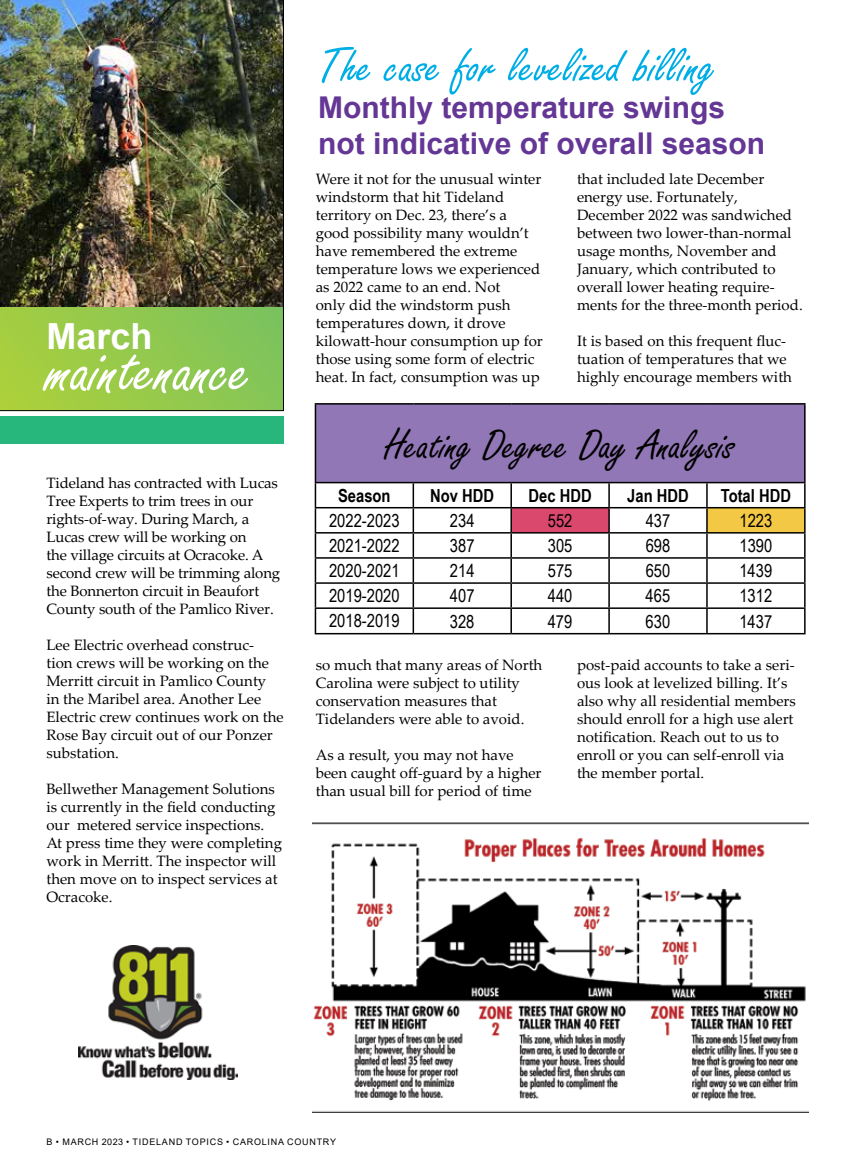
<style>
.page{position:relative;width:851px;height:1175px;background:#fff}
.page>*{position:absolute;margin:0;border:0;box-sizing:border-box;transform-origin:0 0}
.t1{font:72px "Freestyle Script";color:#fff}
.t2{font:52.5px "Freestyle Script";color:#00aee6}
.t3{font:45px "Freestyle Script";color:#000}
.t4{font:700 36px "Arial";color:#fff}
.t5{font:700 30px/36px "Arial";color:#643695}
.t6{font:18px "Arial Narrow";color:#000}
.t7{font:700 18px "Arial Narrow";color:#000}
.t8{font:15px/18px "Palatino Linotype";color:#000}
.t9{font:9px "Arial";letter-spacing:.085em;color:#000}
</style>
<div class="page">
<img style="left:0;top:0;width:284px;height:411px">
<div style="left:0;top:416px;width:284px;height:27px;background:#27b67c"></div>
<img style="left:78px;top:945px;width:160px;height:134px">
<div style="left:315px;top:404px;width:489px;height:78px;background:#9277b6"></div>
<hr style="left:315px;top:403px;width:98px;height:1px;background:#000">
<hr style="left:315px;top:404px;width:1px;height:78px;background:#000">
<hr style="left:413px;top:403px;width:98px;height:1px;background:#000">
<hr style="left:511px;top:403px;width:98px;height:1px;background:#000">
<hr style="left:609px;top:403px;width:98px;height:1px;background:#000">
<hr style="left:707px;top:403px;width:98px;height:1px;background:#000">
<hr style="left:804px;top:404px;width:1px;height:78px;background:#000">
<hr style="left:315px;top:482px;width:98px;height:1px;background:#000">
<hr style="left:413px;top:482px;width:98px;height:1px;background:#000">
<hr style="left:412px;top:483px;width:2px;height:24px;background:#000">
<hr style="left:511px;top:482px;width:98px;height:1px;background:#000">
<hr style="left:510px;top:483px;width:2px;height:24px;background:#000">
<hr style="left:609px;top:482px;width:98px;height:1px;background:#000">
<hr style="left:707px;top:482px;width:98px;height:1px;background:#000">
<hr style="left:315px;top:507px;width:98px;height:1px;background:#000">
<hr style="left:413px;top:507px;width:98px;height:1px;background:#000">
<hr style="left:412px;top:508px;width:2px;height:24px;background:#000">
<hr style="left:510px;top:508px;width:2px;height:24px;background:#000">
<hr style="left:315px;top:532px;width:98px;height:1px;background:#000">
<hr style="left:413px;top:532px;width:98px;height:1px;background:#000">
<hr style="left:412px;top:533px;width:2px;height:24px;background:#000">
<hr style="left:510px;top:533px;width:2px;height:24px;background:#000">
<hr style="left:315px;top:557px;width:98px;height:1px;background:#000">
<hr style="left:413px;top:557px;width:98px;height:1px;background:#000">
<hr style="left:412px;top:558px;width:2px;height:24px;background:#000">
<hr style="left:510px;top:558px;width:2px;height:24px;background:#000">
<hr style="left:315px;top:582px;width:98px;height:2px;background:#000">
<hr style="left:413px;top:582px;width:98px;height:2px;background:#000">
<hr style="left:412px;top:584px;width:2px;height:23px;background:#000">
<hr style="left:510px;top:584px;width:2px;height:23px;background:#000">
<hr style="left:315px;top:607px;width:98px;height:2px;background:#000">
<svg style="left:315px;top:483px;width:1px;height:150px"></svg>
<hr style="left:413px;top:607px;width:98px;height:2px;background:#000">
<hr style="left:412px;top:609px;width:2px;height:24px;background:#000">
<hr style="left:510px;top:609px;width:2px;height:24px;background:#000">
<svg style="left:511px;top:483px;width:294px;height:150px"></svg>
<hr style="left:315px;top:633px;width:98px;height:1px;background:#000">
<hr style="left:413px;top:633px;width:98px;height:1px;background:#000">
<hr style="left:511px;top:633px;width:98px;height:1px;background:#000">
<hr style="left:609px;top:633px;width:98px;height:1px;background:#000">
<hr style="left:707px;top:633px;width:98px;height:1px;background:#000">
<img style="left:312px;top:822px;width:496px;height:290px">
<h3 class="t4" style="left:46px;top:310px;width:108px">March</h3>
<h1 class="t1" style="left:46px;top:331px;width:206px">maintenance</h1>
<p class="t8" style="left:46px;top:473px;width:235px">Tideland has contracted with Lucas Tree Experts to trim trees in our rights-of-way. During March, a Lucas crew will be working on<br>the village circuits at Ocracoke. A second crew will be trimming along the Bonnerton circuit in Beaufort County south of the Pamlico River.</p>
<p class="t8" style="left:46px;top:635px;width:239px">Lee Electric overhead construc&shy;tion crews will be working on the<br>Merritt circuit in Pamlico County<br>in the Maribel area. Another Lee<br>Electric crew continues work on the<br>Rose Bay circuit out of our Ponzer substation.</p>
<p class="t8" style="left:46px;top:779px;width:237px">Bellwether Management Solutions is currently in the field conducting our metered service inspections.<br>At press time they were completing work in Merritt. The inspector will then move on to inspect services at<br>Ocracoke.</p>
<h2 class="t2" style="left:318px;top:38px;width:399px">The case for levelized billing</h2>
<h3 class="t5" style="left:318px;top:90px;width:448px">Monthly temperature swings not indicative of overall season</h3>
<p class="t8" style="left:316px;top:169px;width:228px">Were it not for the unusual winter windstorm that hit Tideland territory on Dec. 23, there’s a good possibility many wouldn’t have remembered the extreme temperature lows we experienced as 2022 came to an end. Not<br>only did the windstorm push temperatures down, it drove kilowatt-hour consumption up for those using some form of electric heat. In fact, consumption was up</p>
<p class="t8" style="left:577px;top:169px;width:227px">that included late December energy use. Fortunately,<br>December 2022 was sandwiched between two lower-than-normal usage months, November and<br>January, which contributed to overall lower heating require&shy;ments for the three-month period.</p>
<p class="t8" style="left:577px;top:331px;width:216px">It is based on this frequent fluc&shy;tuation of temperatures that we highly encourage members with</p>
<h3 class="t3" style="left:385px;top:420px;width:352px">Heating Degree Day Analysis</h3>
<p class="t7" style="left:338px;top:482px;width:54px">Season</p>
<p class="t7" style="left:430px;top:482px;width:65px">Nov HDD</p>
<p class="t7" style="left:528px;top:482px;width:65px">Dec HDD</p>
<p class="t7" style="left:627px;top:482px;width:63px">Jan HDD</p>
<p class="t7" style="left:720px;top:482px;width:72px">Total HDD</p>
<p class="t6" style="left:329px;top:507px;width:72px">2022-2023</p>
<p class="t6" style="left:450px;top:507px;width:26px">234</p>
<p class="t6" style="left:548px;top:507px;width:26px">552</p>
<p class="t6" style="left:645px;top:507px;width:26px">437</p>
<p class="t6" style="left:739px;top:507px;width:34px">1223</p>
<p class="t6" style="left:329px;top:532px;width:72px">2021-2022</p>
<p class="t6" style="left:450px;top:532px;width:26px">387</p>
<p class="t6" style="left:548px;top:532px;width:26px">305</p>
<p class="t6" style="left:645px;top:532px;width:26px">698</p>
<p class="t6" style="left:739px;top:532px;width:34px">1390</p>
<p class="t6" style="left:329px;top:557px;width:72px">2020-2021</p>
<p class="t6" style="left:450px;top:557px;width:26px">214</p>
<p class="t6" style="left:547px;top:557px;width:26px">575</p>
<p class="t6" style="left:645px;top:557px;width:26px">650</p>
<p class="t6" style="left:739px;top:557px;width:34px">1439</p>
<p class="t6" style="left:329px;top:582px;width:72px">2019-2020</p>
<p class="t6" style="left:450px;top:582px;width:26px">407</p>
<p class="t6" style="left:547px;top:582px;width:26px">440</p>
<p class="t6" style="left:645px;top:582px;width:26px">465</p>
<p class="t6" style="left:739px;top:582px;width:34px">1312</p>
<p class="t6" style="left:329px;top:608px;width:72px">2018-2019</p>
<p class="t6" style="left:450px;top:608px;width:26px">328</p>
<p class="t6" style="left:547px;top:608px;width:26px">479</p>
<p class="t6" style="left:645px;top:608px;width:26px">630</p>
<p class="t6" style="left:739px;top:608px;width:34px">1437</p>
<p class="t8" style="left:316px;top:655px;width:228px">so much that many areas of North<br>Carolina were subject to utility conservation measures that<br>Tidelanders were able to avoid.</p>
<p class="t8" style="left:316px;top:745px;width:227px">As a result, you may not have been caught off-guard by a higher than usual bill for period of time</p>
<p class="t8" style="left:577px;top:655px;width:220px">post-paid accounts to take a seri&shy;ous look at levelized billing. It’s also why all residential members should enroll for a high use alert notification. Reach out to us to enroll or you can self-enroll via the member portal.</p>
<p class="t9" style="left:47px;top:1135px;width:291px">B • MARCH 2023 • TIDELAND TOPICS • CAROLINA COUNTRY</p>
</div>
